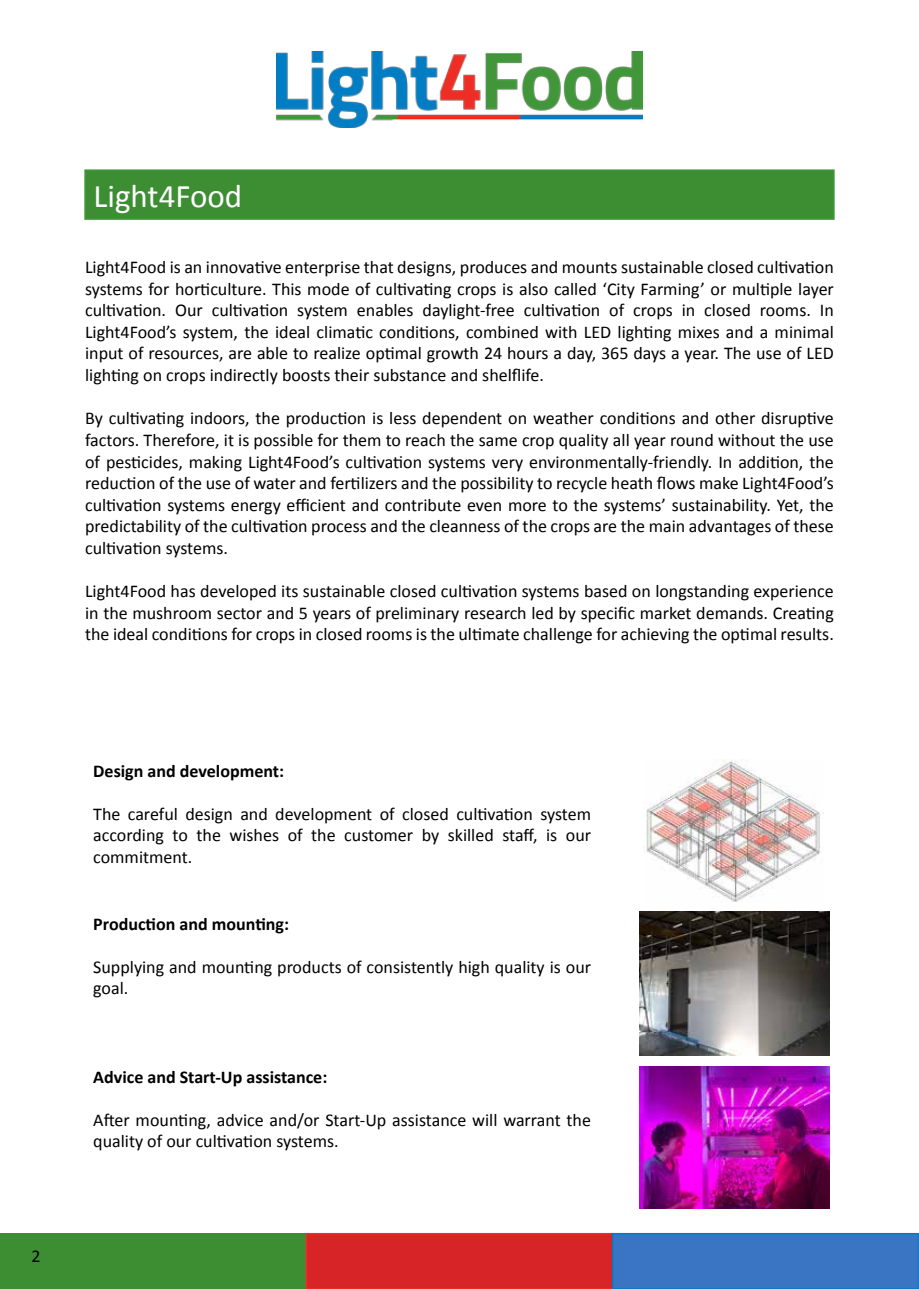
<style>
.page{position:relative;width:919px;height:1289px;background:#fff}
.page>*{position:absolute;margin:0;border:0;box-sizing:border-box;transform-origin:0 0}
.t1{font:33px "Calibri";color:#fff}
.t2{font:18px/21.6px "Calibri";color:#000;text-align:justify}
.t3{font:700 18px "Calibri";color:#000}
</style>
<div class="page">
<img style="left:276px;top:51px;width:366px;height:76px">
<div style="left:0;top:1233px;width:306px;height:55px;background:#3d8e33"></div>
<div style="left:305px;top:1232px;width:308px;height:56px;background:#d72426;border:2px solid #ee2e24"></div>
<div style="left:612px;top:1232px;width:306px;height:56px;background:#3a75c4;border:2px solid #007dc3"></div>
<hr style="left:918px;top:1233px;width:1px;height:55px;background:#3d8e33">
<div style="left:84px;top:169px;width:750px;height:51px;background:#3d8e33;border:2px solid #419639"></div>
<img style="left:639px;top:1066px;width:190px;height:142px">
<img style="left:639px;top:911px;width:190px;height:144px">
<img style="left:643px;top:759px;width:178px;height:143px">
<h1 class="t1" style="left:94px;top:173px;width:150px">Light4Food</h1>
<p class="t2" style="left:85px;top:256px;width:750px">Light4Food is an innovative enterprise that designs, produces and mounts sustainable closed cultivation systems for horticulture. This mode of cultivating crops is also called ‘City Farming’ or multiple layer cultivation. Our cultivation system enables daylight-free cultivation of crops in closed rooms. In Light4Food’s system, the ideal climatic conditions, combined with LED lighting mixes and a minimal input of resources, are able to realize optimal growth 24 hours a day, 365 days a year. The use of LED lighting on crops indirectly boosts their substance and shelflife.</p>
<p class="t2" style="left:85px;top:407px;width:750px">By cultivating indoors, the production is less dependent on weather conditions and other disruptive factors. Therefore, it is possible for them to reach the same crop quality all year round without the use of pesticides, making Light4Food’s cultivation systems very environmentally-friendly. In addition, the reduction of the use of water and fertilizers and the possibility to recycle heath flows make Light4Food’s cultivation systems energy efficient and contribute even more to the systems’ sustainability. Yet, the predictability of the cultivation process and the cleanness of the crops are the main advantages of these cultivation systems.</p>
<p class="t2" style="left:85px;top:580px;width:750px">Light4Food has developed its sustainable closed cultivation systems based on longstanding experience in the mushroom sector and 5 years of preliminary research led by specific market demands. Creating the ideal conditions for crops in closed rooms is the ultimate challenge for achieving the optimal results.</p>
<p class="t2" style="left:32px;top:1244px;width:11px">2</p>
<p class="t3" style="left:93px;top:757px;width:192px">Design and development:</p>
<p class="t2" style="left:93px;top:802px;width:499px">The careful design and development of closed cultivation system according to the wishes of the customer by skilled staff, is our commitment.</p>
<p class="t3" style="left:93px;top:910px;width:197px">Production and mounting:</p>
<p class="t2" style="left:93px;top:955px;width:499px">Supplying and mounting products of consistently high quality is our goal.</p>
<p class="t3" style="left:93px;top:1063px;width:235px">Advice and Start-Up assistance:</p>
<p class="t2" style="left:93px;top:1108px;width:499px">After mounting, advice and/or Start-Up assistance will warrant the quality of our cultivation systems.</p>
</div>
